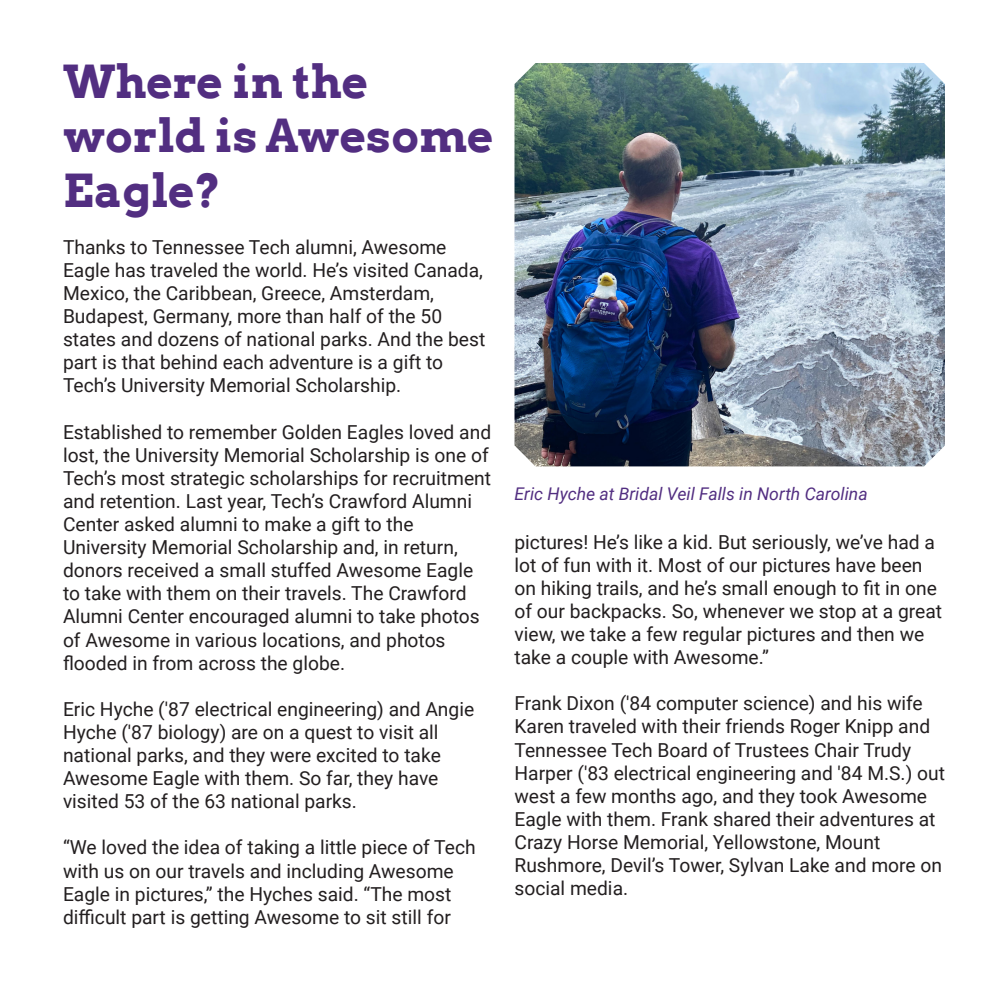
<style>
.page{position:relative;width:1008px;height:1008px;background:#fff}
.page>*{position:absolute;margin:0;border:0;box-sizing:border-box;transform-origin:0 0}
.t1{font:700 45.5px/54.6px "Arvo";letter-spacing:.005em;color:#522e81}
.t2{font:19.25px/23.1px "Roboto";color:#231f20}
.t3{font:italic 17.5px "Roboto";color:#522e81}
</style>
<div class="page">
<img style="left:514px;top:63px;width:431px;height:403px">
<p class="t1" style="left:63px;top:53px;width:432px">Where in the world is Awesome<br>Eagle?</p>
<p class="t2" style="left:63px;top:235px;width:424px">Thanks to Tennessee Tech alumni, Awesome Eagle has traveled the world. He’s visited Canada, Mexico, the Caribbean, Greece, Amsterdam, Budapest, Germany, more than half of the 50 states and dozens of national parks. And the best part is that behind each adventure is a gift to Tech’s University Memorial Scholarship.</p>
<p class="t2" style="left:63px;top:420px;width:430px">Established to remember Golden Eagles loved and lost, the University Memorial Scholarship is one of Tech’s most strategic scholarships for recruitment and retention. Last year, Tech’s Crawford Alumni Center asked alumni to make a gift to the University Memorial Scholarship and, in return, donors received a small stuffed Awesome Eagle to take with them on their travels. The Crawford Alumni Center encouraged alumni to take photos of Awesome in various locations, and photos flooded in from across the globe.</p>
<p class="t2" style="left:63px;top:697px;width:413px">Eric Hyche ('87 electrical engineering) and Angie Hyche ('87 biology) are on a quest to visit all national parks, and they were excited to take Awesome Eagle with them. So far, they have visited 53 of the 63 national parks.</p>
<p class="t2" style="left:63px;top:835px;width:414px">“We loved the idea of taking a little piece of Tech with us on our travels and including Awesome Eagle in pictures,” the Hyches said. “The most difficult part is getting Awesome to sit still for</p>
<p class="t3" style="left:514px;top:482px;width:355px">Eric Hyche at Bridal Veil Falls in North Carolina</p>
<p class="t2" style="left:514px;top:530px;width:429px">pictures! He’s like a kid. But seriously, we’ve had a lot of fun with it. Most of our pictures have been on hiking trails, and he’s small enough to fit in one of our backpacks. So, whenever we stop at a great view, we take a few regular pictures and then we take a couple with Awesome.”</p>
<p class="t2" style="left:514px;top:691px;width:432px">Frank Dixon ('84 computer science) and his wife Karen traveled with their friends Roger Knipp and Tennessee Tech Board of Trustees Chair Trudy Harper ('83 electrical engineering and '84 M.S.) out west a few months ago, and they took Awesome Eagle with them. Frank shared their adventures at Crazy Horse Memorial, Yellowstone, Mount Rushmore, Devil’s Tower, Sylvan Lake and more on social media.</p>
</div>
